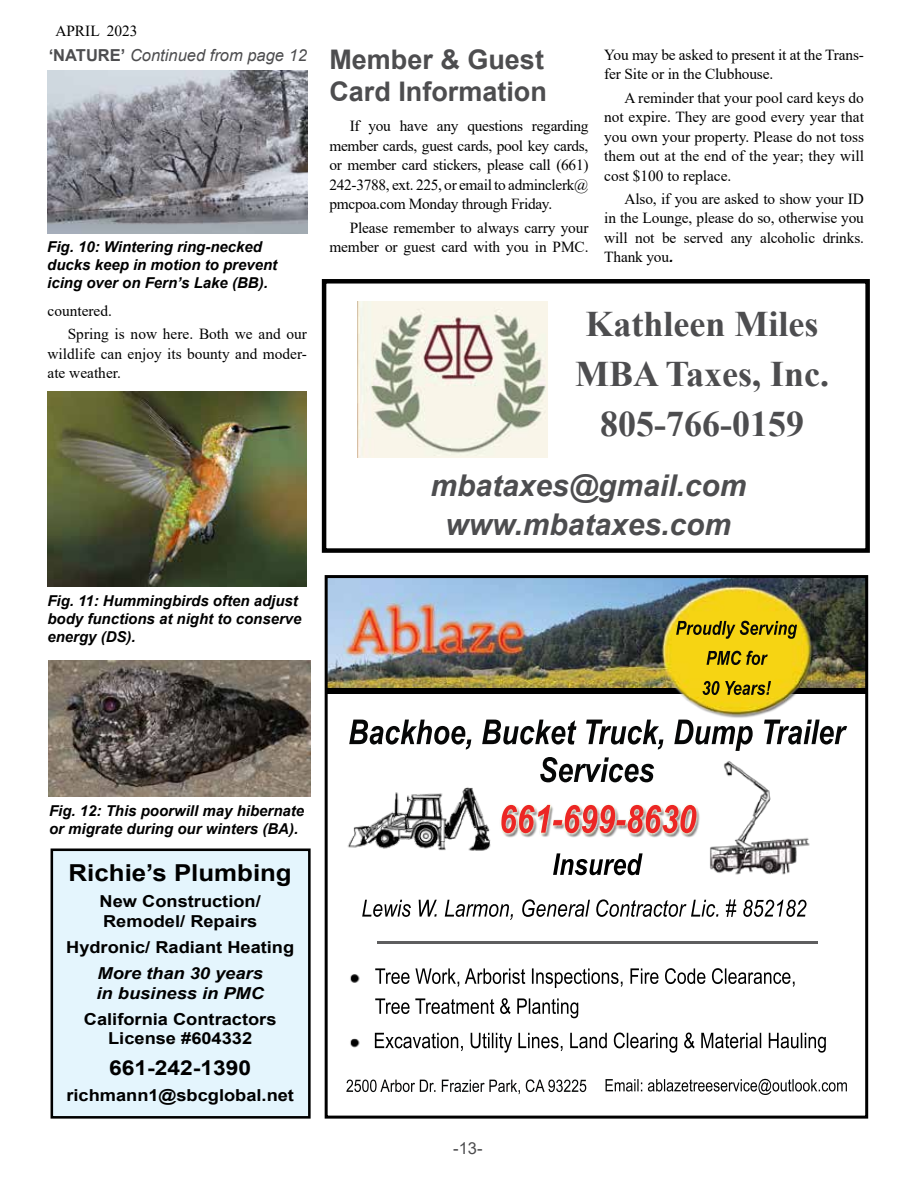
<style>
.page{position:relative;width:918px;height:1188px;background:#fff}
.page>*{position:absolute;margin:0;border:0;box-sizing:border-box;transform-origin:0 0}
.t1{font:700 36px/49.9px "Times New Roman";color:#4d4d4f;text-align:center}
.t2{font:italic 700 30px/39px "Arial";color:#4d4d4f;text-align:center}
.t3{font:700 27px/32.4px "Arial";color:#4d4d4f}
.t4{font:700 23.4px "Arial";color:#000;scale:1.11 1}
.t5{font:700 20.55px "Arial";color:#000;scale:1.11 1}
.t6{font:700 16.5px/19.8px "Arial";color:#000;scale:1.11 1}
.t7{font:italic 700 16.5px/19.8px "Arial";color:#000;scale:1.11 1}
.t8{font:italic 16.5px "Arial";color:#4d4d4f}
.t9{font:16.5px "Arial";color:#4d4d4f}
.t10{font:15.3px/19.5px "Times New Roman";letter-spacing:-.01em;color:#000}
.t11{font:italic 700 15px/18px "Arial";color:#000}
.s1{font-weight:700;font-style:normal}
.s2{font-family:"Arial";font-weight:700;font-style:italic}
</style>
<div class="page">
<img style="left:358px;top:301px;width:189px;height:157px">
<div style="left:322px;top:279px;width:548px;height:274px;border:4px solid #000"></div>
<img style="left:49px;top:660px;width:262px;height:137px">
<img style="left:329px;top:579px;width:535px;height:516px">
<img style="left:377px;top:941px;width:441px;height:3px">
<img style="left:329px;top:689px;width:535px;height:5px">
<div style="left:325px;top:575px;width:543px;height:544px;border:3px solid #000"></div>
<img style="left:48px;top:71px;width:259px;height:162px">
<img style="left:47px;top:392px;width:260px;height:195px">
<div style="left:52px;top:850px;width:257px;height:267px;background:#e4f5fd"></div>
<div style="left:51px;top:849px;width:260px;height:270px;border:3px solid #000"></div>
<p class="t10" style="left:55px;top:20px;width:84px">APRIL 2023</p>
<p class="t8" style="left:49px;top:45px;width:260px"><span class="s1">‘NATURE’</span> Continued from page 12</p>
<p class="t11" style="left:47px;top:238px;width:232px">Fig. 10: Wintering ring-necked ducks keep in motion to prevent icing over on Fern’s Lake (BB).</p>
<p class="t10" style="left:68px;top:299px;width:241px;line-height:23.2px;text-indent:-20px">countered.<br>Spring is now here. Both we and our</p>
<p class="t10" style="left:48px;top:344px;width:261px">wildlife can enjoy its bounty and moder&shy;ate weather.</p>
<h3 class="t3" style="left:329px;top:43px;width:219px">Member &amp; Guest<br>Card Information</h3>
<p class="t10" style="left:329px;top:116px;width:261px;text-align:justify;text-indent:20px">If you have any questions regarding member cards, guest cards, pool key cards, or member card stickers, please call (661)<br>242-3788, ext. 225, or email to adminclerk@ pmcpoa.com Monday through Friday.</p>
<p class="t10" style="left:329px;top:217px;width:261px;text-align:right">Please remember to always carry your member or guest card with you in PMC.</p>
<p class="t10" style="left:604px;top:44px;width:261px">You may be asked to present it at the Trans&shy;fer Site or in the Clubhouse.</p>
<p class="t10" style="left:604px;top:87px;width:261px;text-align:justify;text-indent:20px">A reminder that your pool card keys do not expire. They are good every year that you own your property. Please do not toss them out at the end of the year; they will cost $100 to replace.</p>
<p class="t10" style="left:604px;top:188px;width:261px;text-align:justify;text-indent:20px">Also, if you are asked to show your ID in the Lounge, please do so, otherwise you will not be served any alcoholic drinks.<br>Thank you<span class="s2">.</span></p>
<h1 class="t1" style="left:575px;top:298px;width:256px">Kathleen Miles<br>MBA Taxes, Inc.<br>805-766-0159</h1>
<h2 class="t2" style="left:430px;top:466px;width:318px">mbataxes@gmail.com www.mbataxes.com</h2>
<p class="t11" style="left:47px;top:592px;width:256px">Fig. 11: Hummingbirds often adjust body functions at night to conserve energy (DS).</p>
<p class="t11" style="left:49px;top:802px;width:257px">Fig. 12: This poorwill may hibernate or migrate during our winters (BA).</p>
<p class="t11" style="left:65px;top:861px;width:185px">Fig. 12: This poorwill may</p>
<h3 class="t4" style="left:69px;top:856px;width:203px">Richie’s Plumbing</h3>
<p class="t6" style="left:100px;top:892px;width:147px">New Construction/<br>Remodel/ Repairs</p>
<p class="t6" style="left:66px;top:937px;width:207px">Hydronic/ Radiant Heating</p>
<p class="t7" style="left:97px;top:964px;width:152px">More than 30 years in business in PMC</p>
<p class="t6" style="left:84px;top:1009px;width:175px;text-align:center">California Contractors<br>License #604332</p>
<h3 class="t5" style="left:109px;top:1054px;width:129px">661-242-1390</h3>
<p class="t6" style="left:66px;top:1086px;width:207px">richmann1@sbcglobal.net</p>
<p class="t9" style="left:453px;top:1137px;width:31px">-13-</p>
</div>
